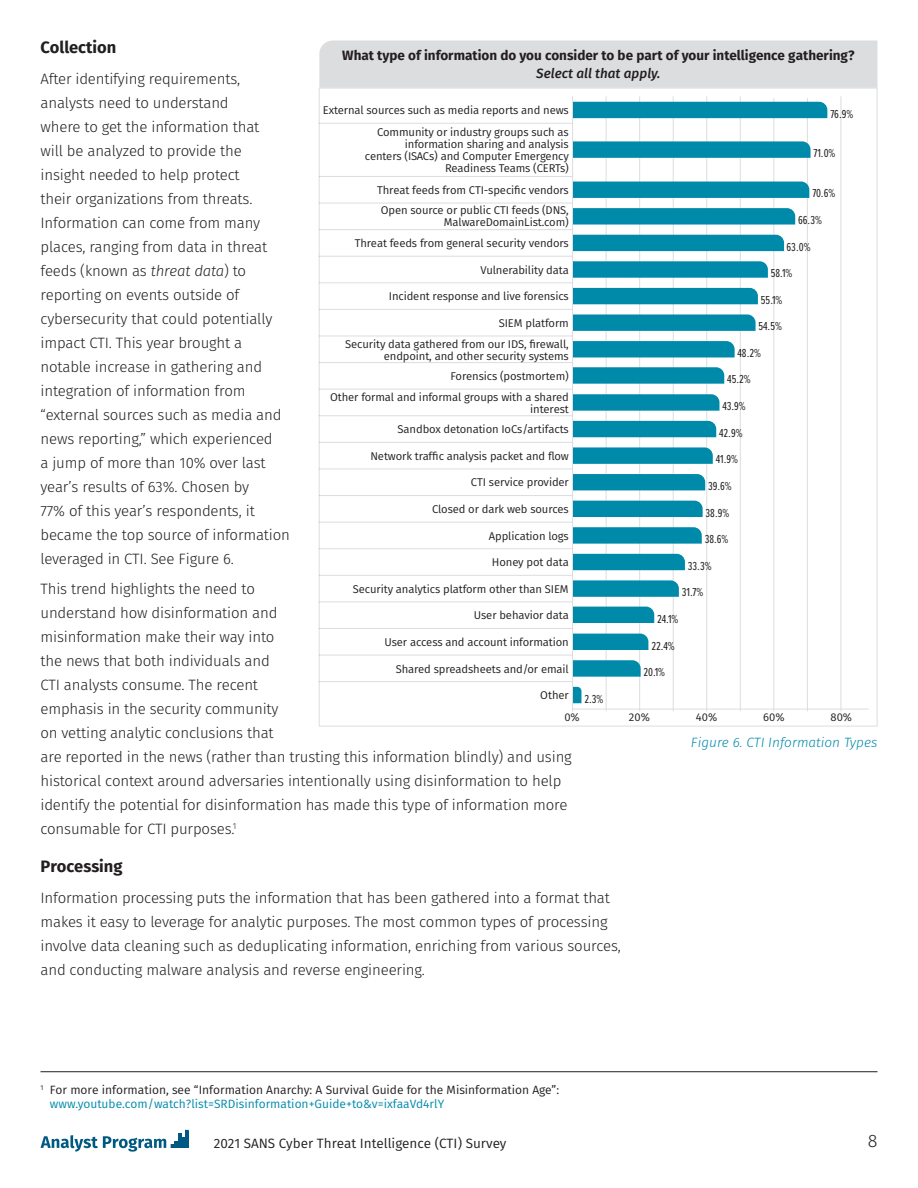
<style>
.page{position:relative;width:918px;height:1188px;background:#fff}
.page>*{position:absolute;margin:0;border:0;box-sizing:border-box;transform-origin:0 0}
.t1{font:300 18px "Fira Sans";color:#231f20}
.t2{font:700 16.5px "Fira Sans";color:#231f20}
.t3{font:300 15px/24px "Fira Sans";letter-spacing:-.01em;color:#231f20}
.t4{font:700 13.5px/18px "Fira Sans";color:#231f20;text-align:center}
.t5{font:13.5px "Fira Sans";color:#231f20}
.t6{font:italic 300 13.5px "Fira Sans";color:#008aaa}
.t7{font:12px/14.4px "Fira Sans";color:#231f20}
.t8{font:12px "Proxima Nova Ex Cn";color:#231f20}
.t9{font:11.25px/12px "Fira Sans";letter-spacing:-.01em;color:#231f20;text-align:right}
.s1{font-style:italic}
.s2{font-weight:500;font-style:italic}
.s3{color:#008aaa}
</style>
<div class="page">
<hr style="left:178px;top:1133px;width:3px;height:15px;background:#005982">
<hr style="left:186px;top:1130px;width:3px;height:18px;background:#005982">
<svg style="left:41px;top:1135px;width:145px;height:17px"></svg>
<div style="left:319px;top:40px;width:558px;height:48px;background:#dcdddf"></div>
<div style="left:319px;top:88px;width:559px;height:638px;background:#fff;border:1px solid #dcdddf"></div>
<hr style="left:639px;top:96px;width:1px;height:615px;background:#dcdddf">
<hr style="left:673px;top:96px;width:1px;height:615px;background:#dcdddf">
<hr style="left:841px;top:96px;width:1px;height:615px;background:#dcdddf">
<hr style="left:706px;top:96px;width:1px;height:615px;background:#dcdddf">
<hr style="left:740px;top:96px;width:1px;height:615px;background:#dcdddf">
<hr style="left:773px;top:98px;width:1px;height:613px;background:#dcdddf">
<hr style="left:807px;top:98px;width:1px;height:613px;background:#dcdddf">
<hr style="left:572px;top:96px;width:1px;height:615px;background:#dcdddf">
<hr style="left:606px;top:96px;width:1px;height:615px;background:#dcdddf">
<hr style="left:572px;top:709px;width:297px;height:1px;background:#dcdddf">
<hr style="left:319px;top:123px;width:253px;height:1px;background:#dcdddf">
<hr style="left:319px;top:176px;width:253px;height:1px;background:#dcdddf">
<hr style="left:319px;top:203px;width:253px;height:1px;background:#dcdddf">
<hr style="left:319px;top:442px;width:253px;height:1px;background:#dcdddf">
<hr style="left:319px;top:256px;width:253px;height:1px;background:#dcdddf">
<hr style="left:319px;top:495px;width:253px;height:1px;background:#dcdddf">
<hr style="left:319px;top:229px;width:253px;height:1px;background:#dcdddf">
<hr style="left:319px;top:469px;width:253px;height:1px;background:#dcdddf">
<hr style="left:319px;top:282px;width:253px;height:1px;background:#dcdddf">
<hr style="left:319px;top:522px;width:253px;height:1px;background:#dcdddf">
<hr style="left:319px;top:309px;width:253px;height:1px;background:#dcdddf">
<hr style="left:319px;top:548px;width:253px;height:1px;background:#dcdddf">
<hr style="left:319px;top:336px;width:253px;height:1px;background:#dcdddf">
<hr style="left:319px;top:575px;width:253px;height:1px;background:#dcdddf">
<hr style="left:319px;top:628px;width:253px;height:1px;background:#dcdddf">
<hr style="left:319px;top:389px;width:253px;height:1px;background:#dcdddf">
<hr style="left:319px;top:362px;width:253px;height:1px;background:#dcdddf">
<hr style="left:319px;top:602px;width:253px;height:1px;background:#dcdddf">
<hr style="left:319px;top:655px;width:253px;height:1px;background:#dcdddf">
<hr style="left:319px;top:681px;width:253px;height:1px;background:#dcdddf">
<hr style="left:319px;top:415px;width:253px;height:1px;background:#dcdddf">
<div style="left:573px;top:102px;width:254px;height:16px;background:#008aaa"></div>
<div style="left:573px;top:235px;width:211px;height:16px;background:#008aaa"></div>
<div style="left:573px;top:474px;width:132px;height:16px;background:#008aaa"></div>
<div style="left:573px;top:182px;width:236px;height:16px;background:#008aaa"></div>
<div style="left:573px;top:421px;width:143px;height:16px;background:#008aaa"></div>
<svg style="left:573px;top:314px;width:183px;height:17px;background:#0a8ead"></svg>
<div style="left:573px;top:554px;width:112px;height:16px;background:#008aaa"></div>
<svg style="left:573px;top:261px;width:195px;height:17px;background:#0a8ead"></svg>
<div style="left:573px;top:501px;width:130px;height:16px;background:#008aaa"></div>
<svg style="left:573px;top:208px;width:222px;height:17px;background:#098ead"></svg>
<svg style="left:573px;top:447px;width:140px;height:17px;background:#0a8ead"></svg>
<svg style="left:573px;top:341px;width:162px;height:16px;background:#038bab"></svg>
<svg style="left:573px;top:580px;width:106px;height:17px;background:#0b8fad"></svg>
<svg style="left:573px;top:367px;width:151px;height:17px;background:#0a8ead"></svg>
<svg style="left:573px;top:607px;width:81px;height:16px"></svg>
<svg style="left:573px;top:634px;width:75px;height:16px"></svg>
<svg style="left:573px;top:660px;width:68px;height:17px"></svg>
<svg style="left:573px;top:687px;width:8px;height:16px"></svg>
<svg style="left:573px;top:394px;width:146px;height:17px;background:#0a8ead"></svg>
<svg style="left:573px;top:141px;width:238px;height:17px;background:#0a8ead"></svg>
<div style="left:573px;top:288px;width:185px;height:16px;background:#008aaa"></div>
<svg style="left:573px;top:527px;width:129px;height:17px;background:#0b8fad"></svg>
<hr style="left:40px;top:1071px;width:838px;height:1px;background:#231f20">
<p class="t2" style="left:40px;top:36px;width:77px">Collection</p>
<p class="t3" style="left:40px;top:66px;width:251px">After identifying requirements, analysts need to understand<br>where to get the information that<br>will be analyzed to provide the<br>insight needed to help protect<br>their organizations from threats.<br>Information can come from many places, ranging from data in threat feeds (known as <span class="s1">threat data</span>) to reporting on events outside of cybersecurity that could potentially impact CTI. This year brought a notable increase in gathering and integration of information from “external sources such as media and news reporting,” which experienced<br>a jump of more than 10% over last year’s results of 63%. Chosen by<br>77% of this year’s respondents, it became the top source of information leveraged in CTI. See Figure 6.</p>
<p class="t3" style="left:40px;top:577px;width:533px">This trend highlights the need to<br>understand how disinformation and<br>misinformation make their way into<br>the news that both individuals and<br>CTI analysts consume. The recent<br>emphasis in the security community<br>on vetting analytic conclusions that<br>are reported in the news (rather than trusting this information blindly) and using historical context around adversaries intentionally using disinformation to help identify the potential for disinformation has made this type of information more consumable for CTI purposes.<sup>1</sup></p>
<p class="t2" style="left:40px;top:855px;width:84px">Processing</p>
<p class="t3" style="left:40px;top:885px;width:582px">Information processing puts the information that has been gathered into a format that makes it easy to leverage for analytic purposes. The most common types of processing involve data cleaning such as deduplicating information, enriching from various sources, and conducting malware analysis and reverse engineering.</p>
<p class="t4" style="left:342px;top:46px;width:514px">What type of information do you consider to be part of your intelligence gathering?<br><span class="s2">Select all that apply.</span></p>
<p class="t9" style="left:323px;top:104px;width:248px">External sources such as media reports and news</p>
<p class="t8" style="left:830px;top:105px;width:24px">76.9%</p>
<p class="t8" style="left:814px;top:145px;width:23px">71.0%</p>
<p class="t9" style="left:365px;top:126px;width:205px">Community or industry groups such as information sharing and analysis<br>centers (ISACs) and Computer Emergency Readiness Teams (CERTs)</p>
<p class="t9" style="left:377px;top:184px;width:193px">Threat feeds from CTI-specific vendors</p>
<p class="t8" style="left:812px;top:185px;width:24px">70.6%</p>
<p class="t9" style="left:381px;top:204px;width:190px">Open source or public CTI feeds (DNS,<br>MalwareDomainList.com)</p>
<p class="t8" style="left:798px;top:211px;width:25px">66.3%</p>
<p class="t9" style="left:355px;top:237px;width:216px">Threat feeds from general security vendors</p>
<p class="t8" style="left:787px;top:238px;width:25px">63.0%</p>
<p class="t9" style="left:480px;top:264px;width:90px">Vulnerability data</p>
<p class="t8" style="left:771px;top:264px;width:23px">58.1%</p>
<p class="t9" style="left:389px;top:290px;width:181px">Incident response and live forensics</p>
<p class="t8" style="left:761px;top:291px;width:23px">55.1%</p>
<p class="t8" style="left:759px;top:318px;width:25px">54.5%</p>
<p class="t8" style="left:738px;top:344px;width:25px">48.2%</p>
<p class="t8" style="left:727px;top:371px;width:25px">45.2%</p>
<p class="t8" style="left:722px;top:398px;width:25px">43.9%</p>
<p class="t8" style="left:719px;top:424px;width:25px">42.9%</p>
<p class="t8" style="left:716px;top:451px;width:24px">41.9%</p>
<p class="t8" style="left:708px;top:477px;width:25px">39.6%</p>
<p class="t8" style="left:706px;top:504px;width:25px">38.9%</p>
<p class="t8" style="left:705px;top:530px;width:25px">38.6%</p>
<p class="t8" style="left:688px;top:557px;width:25px">33.3%</p>
<p class="t8" style="left:682px;top:584px;width:23px">31.7%</p>
<p class="t9" style="left:499px;top:317px;width:72px">SIEM platform</p>
<p class="t9" style="left:345px;top:338px;width:225px">Security data gathered from our IDS, firewall, endpoint, and other security systems</p>
<p class="t9" style="left:450px;top:370px;width:120px">Forensics (postmortem)</p>
<p class="t9" style="left:330px;top:391px;width:240px">Other formal and informal groups with a shared interest</p>
<p class="t9" style="left:398px;top:423px;width:173px">Sandbox detonation IoCs/artifacts</p>
<p class="t9" style="left:370px;top:450px;width:200px">Network traffic analysis packet and flow</p>
<p class="t9" style="left:471px;top:477px;width:99px">CTI service provider</p>
<p class="t9" style="left:432px;top:503px;width:138px">Closed or dark web sources</p>
<p class="t9" style="left:489px;top:530px;width:81px">Application logs</p>
<p class="t9" style="left:492px;top:556px;width:78px">Honey pot data</p>
<p class="t9" style="left:353px;top:583px;width:217px">Security analytics platform other than SIEM</p>
<p class="t9" style="left:474px;top:609px;width:96px">User behavior data</p>
<p class="t8" style="left:657px;top:610px;width:23px">24.1%</p>
<p class="t8" style="left:651px;top:637px;width:25px">22.4%</p>
<p class="t8" style="left:644px;top:663px;width:23px">20.1%</p>
<p class="t9" style="left:384px;top:636px;width:186px">User access and account information</p>
<p class="t9" style="left:396px;top:663px;width:175px">Shared spreadsheets and/or email</p>
<p class="t9" style="left:540px;top:689px;width:30px">Other</p>
<p class="t8" style="left:584px;top:690px;width:20px">2.3%</p>
<p class="t9" style="left:564px;top:711px;width:17px">0%</p>
<p class="t9" style="left:629px;top:711px;width:22px">20%</p>
<p class="t9" style="left:696px;top:711px;width:23px">40%</p>
<p class="t9" style="left:763px;top:711px;width:23px">60%</p>
<p class="t9" style="left:831px;top:711px;width:23px">80%</p>
<p class="t6" style="left:691px;top:733px;width:188px">Figure 6. CTI Information Types</p>
<p class="t7" style="left:50px;top:1083px;width:511px;text-indent:-9px"><sup>1</sup> For more information, see “Information Anarchy: A Survival Guide for the Misinformation Age”: <span class="s3">www.youtube.com/watch?list=SRDisinformation+Guide+to&amp;v=ixfaaVd4rlY</span></p>
<p class="t5" style="left:214px;top:1133px;width:294px">2021 SANS Cyber Threat Intelligence (CTI) Survey</p>
<p class="t1" style="left:868px;top:1128px;width:11px">8</p>
</div>
